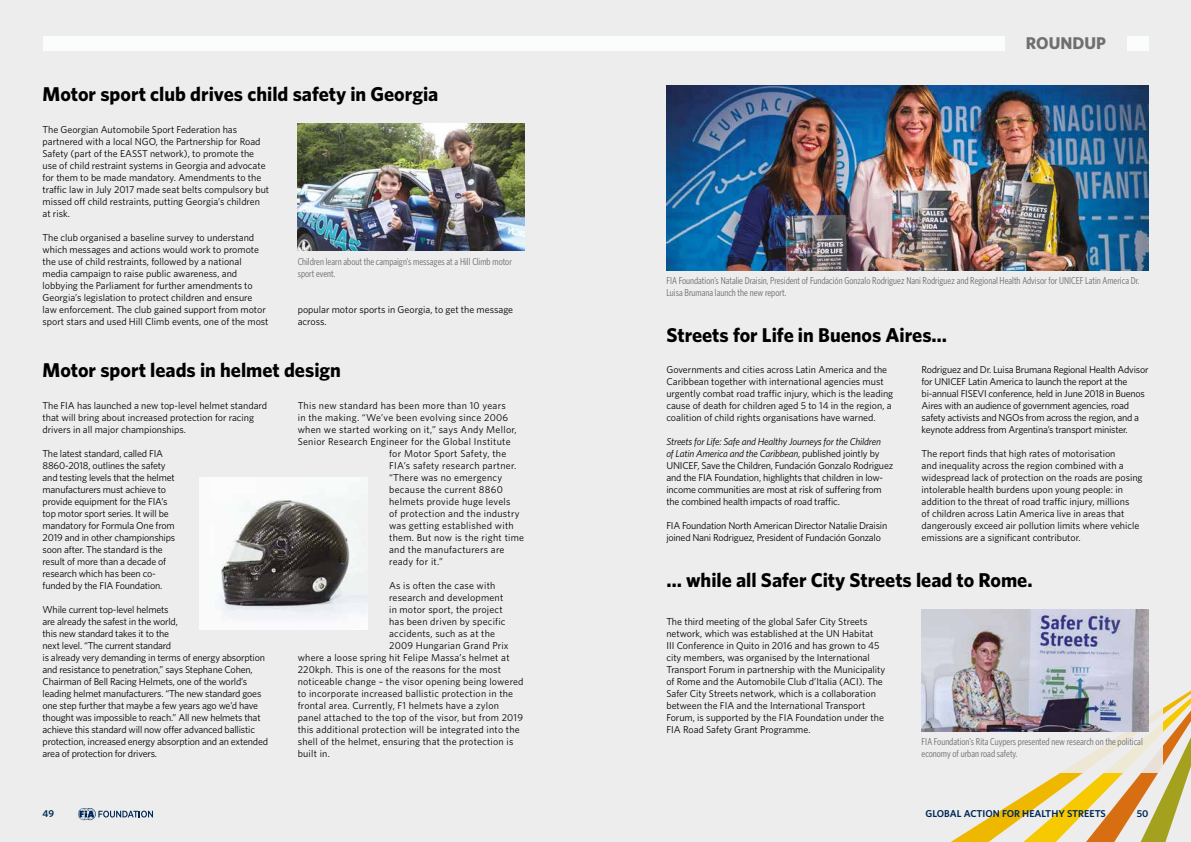
<style>
.page{position:relative;width:1191px;height:842px;background:#eeedee}
.page>*{position:absolute;margin:0;border:0;box-sizing:border-box;transform-origin:0 0}
.t1{font:700 20px "Whitney";color:#000}
.t2{font:700 17px "Whitney";color:#706f6f}
.t3{font:10px/12px "Whitney";color:#000}
.t4{font:10px/12px "Whitney";letter-spacing:-.02em;color:#000}
.t5{font:10px "Whitney";letter-spacing:.02em;color:#000}
.t6{font:10px "Whitney";letter-spacing:.025em;color:#000}
.t7{font:10px/12px "Whitney Condensed";color:#706f6f}
.t8{font:600 10px "Whitney";color:#002856}
.s1{font-style:italic}
</style>
<div class="page">
<svg style="left:951px;top:690px;width:240px;height:152px"></svg>
<svg style="left:78px;top:808px;width:75px;height:12px"></svg>
<div style="left:43px;top:36px;width:1105px;height:14px;background:#fbfcfc"></div>
<div style="left:1005px;top:36px;width:122px;height:14px;background:#eeedee"></div>
<div style="left:652px;top:71px;width:510px;height:701px;background:#eeedee"></div>
<img style="left:298px;top:123px;width:226px;height:128px">
<img style="left:921px;top:609px;width:227px;height:122px">
<img style="left:199px;top:478px;width:169px;height:151px">
<img style="left:666px;top:85px;width:482px;height:186px">
<h1 class="t1" style="left:43px;top:81px;width:397px">Motor sport club drives child safety in Georgia</h1>
<p class="t3" style="left:43px;top:123px;width:228px">The Georgian Automobile Sport Federation has partnered with a local NGO, the Partnership for Road Safety (part of the EASST network), to promote the use of child restraint systems in Georgia and advocate for them to be made mandatory. Amendments to the traffic law in July 2017 made seat belts compulsory but missed off child restraints, putting Georgia’s children at risk.</p>
<p class="t3" style="left:43px;top:231px;width:227px">The club organised a baseline survey to understand which messages and actions would work to promote the use of child restraints, followed by a national media campaign to raise public awareness, and lobbying the Parliament for further amendments to Georgia’s legislation to protect children and ensure law enforcement. The club gained support from motor sport stars and used Hill Climb events, one of the most</p>
<p class="t7" style="left:298px;top:255px;width:216px">Children learn about the campaign’s messages at a Hill Climb motor sport event.</p>
<p class="t3" style="left:298px;top:303px;width:217px">popular motor sports in Georgia, to get the message across.</p>
<h2 class="t2" style="left:1026px;top:32px;width:81px">ROUNDUP</h2>
<p class="t7" style="left:666px;top:275px;width:474px">FIA Foundation’s Natalie Draisin, President of Fundación Gonzalo Rodriguez Nani Rodriguez and Regional Health Advisor for UNICEF Latin America Dr.<br>Luisa Brumana launch the new report.</p>
<h1 class="t1" style="left:666px;top:322px;width:282px">Streets for Life in Buenos Aires…</h1>
<h1 class="t1" style="left:43px;top:357px;width:300px">Motor sport leads in helmet design</h1>
<p class="t3" style="left:666px;top:363px;width:228px">Governments and cities across Latin America and the Caribbean together with international agencies must urgently combat road traffic injury, which is the leading cause of death for children aged 5 to 14 in the region, a coalition of child rights organisations have warned.</p>
<p class="t3" style="left:666px;top:435px;width:228px"><span class="s1">Streets for Life: Safe and Healthy Journeys for the Children<br>of Latin America and the Caribbean</span>, published jointly by UNICEF, Save the Children, Fundación Gonzalo Rodriguez and the FIA Foundation, highlights that children in low&shy;income communities are most at risk of suffering from the combined health impacts of road traffic.</p>
<p class="t4" style="left:666px;top:519px;width:222px">FIA Foundation North American Director Natalie Draisin joined Nani Rodriguez, President of Fundación Gonzalo</p>
<p class="t4" style="left:921px;top:363px;width:228px">Rodriguez and Dr. Luisa Brumana Regional Health Advisor for UNICEF Latin America to launch the report at the bi-annual FISEVI conference, held in June 2018 in Buenos Aires with an audience of government agencies, road safety activists and NGOs from across the region, and a keynote address from Argentina’s transport minister.</p>
<p class="t3" style="left:921px;top:447px;width:222px">The report finds that high rates of motorisation<br>and inequality across the region combined with a widespread lack of protection on the roads are posing intolerable health burdens upon young people: in addition to the threat of road traffic injury, millions<br>of children across Latin America live in areas that dangerously exceed air pollution limits where vehicle emissions are a significant contributor.</p>
<p class="t3" style="left:43px;top:399px;width:226px">The FIA has launched a new top-level helmet standard that will bring about increased protection for racing drivers in all major championships.</p>
<p class="t3" style="left:43px;top:447px;width:134px">The latest standard, called FIA<br>8860-2018, outlines the safety and testing levels that the helmet manufacturers must achieve to provide equipment for the FIA’s top motor sport series. It will be mandatory for Formula One from<br>2019 and in other championships soon after. The standard is the result of more than a decade of research which has been co&shy;funded by the FIA Foundation.</p>
<p class="t4" style="left:43px;top:603px;width:227px">While current top-level helmets<br>are already the safest in the world,<br>this new standard takes it to the<br>next level. “The current standard<br>is already very demanding in terms of energy absorption and resistance to penetration,” says Stephane Cohen, Chairman of Bell Racing Helmets, one of the world’s leading helmet manufacturers. “The new standard goes one step further that maybe a few years ago we’d have thought was impossible to reach.” All new helmets that achieve this standard will now offer advanced ballistic protection, increased energy absorption and an extended area of protection for drivers.</p>
<p class="t6" style="left:298px;top:399px;width:209px">This new standard has been more than 10 years</p>
<p class="t6" style="left:298px;top:411px;width:212px">in the making. “We’ve been evolving since 2006</p>
<p class="t6" style="left:298px;top:423px;width:220px">when we started working on it,” says Andy Mellor,</p>
<p class="t6" style="left:298px;top:435px;width:214px">Senior Research Engineer for the Global Institute</p>
<p class="t6" style="left:389px;top:447px;width:119px">for Motor Sport Safety, the</p>
<p class="t6" style="left:389px;top:459px;width:129px">FIA’s safety research partner.</p>
<p class="t6" style="left:389px;top:471px;width:115px">“There was no emergency</p>
<p class="t6" style="left:389px;top:483px;width:115px">because the current 8860</p>
<p class="t6" style="left:389px;top:495px;width:123px">helmets provide huge levels</p>
<p class="t6" style="left:389px;top:507px;width:132px">of protection and the industry</p>
<p class="t6" style="left:389px;top:519px;width:126px">was getting established with</p>
<p class="t6" style="left:389px;top:531px;width:137px">them. But now is the right time</p>
<p class="t6" style="left:389px;top:543px;width:117px">and the manufacturers are</p>
<p class="t6" style="left:389px;top:555px;width:55px">ready for it.”</p>
<p class="t5" style="left:389px;top:579px;width:108px">As is often the case with</p>
<p class="t5" style="left:389px;top:591px;width:116px">research and development</p>
<p class="t5" style="left:389px;top:603px;width:115px">in motor sport, the project</p>
<p class="t5" style="left:389px;top:615px;width:118px">has been driven by specific</p>
<p class="t5" style="left:389px;top:627px;width:107px">accidents, such as at the</p>
<p class="t5" style="left:389px;top:639px;width:121px">2009 Hungarian Grand Prix</p>
<p class="t5" style="left:298px;top:651px;width:213px">where a loose spring hit Felipe Massa’s helmet at</p>
<p class="t5" style="left:298px;top:663px;width:205px">220kph. This is one of the reasons for the most</p>
<p class="t5" style="left:298px;top:675px;width:227px">noticeable change – the visor opening being lowered</p>
<p class="t5" style="left:298px;top:687px;width:217px">to incorporate increased ballistic protection in the</p>
<p class="t5" style="left:298px;top:699px;width:203px">frontal area. Currently, F1 helmets have a zylon</p>
<p class="t5" style="left:298px;top:711px;width:227px">panel attached to the top of the visor, but from 2019</p>
<p class="t5" style="left:298px;top:723px;width:223px">this additional protection will be integrated into the</p>
<p class="t5" style="left:298px;top:735px;width:217px">shell of the helmet, ensuring that the protection is</p>
<p class="t3" style="left:298px;top:747px;width:34px">built in.</p>
<h1 class="t1" style="left:666px;top:567px;width:368px">… while all Safer City Streets lead to Rome.</h1>
<p class="t3" style="left:666px;top:615px;width:220px">The third meeting of the global Safer City Streets network, which was established at the UN Habitat<br>III Conference in Quito in 2016 and has grown to 45 city members, was organised by the International Transport Forum in partnership with the Municipality of Rome and the Automobile Club d’Italia (ACI). The Safer City Streets network, which is a collaboration between the FIA and the International Transport Forum, is supported by the FIA Foundation under the FIA Road Safety Grant Programme.</p>
<p class="t7" style="left:921px;top:735px;width:223px">FIA Foundation’s Rita Cuypers presented new research on the political economy of urban road safety.</p>
<p class="t8" style="left:43px;top:807px;width:13px">49</p>
<p class="t8" style="left:925px;top:807px;width:182px">GLOBAL ACTION FOR HEALTHY STREETS</p>
<p class="t8" style="left:1136px;top:807px;width:13px">50</p>
</div>
